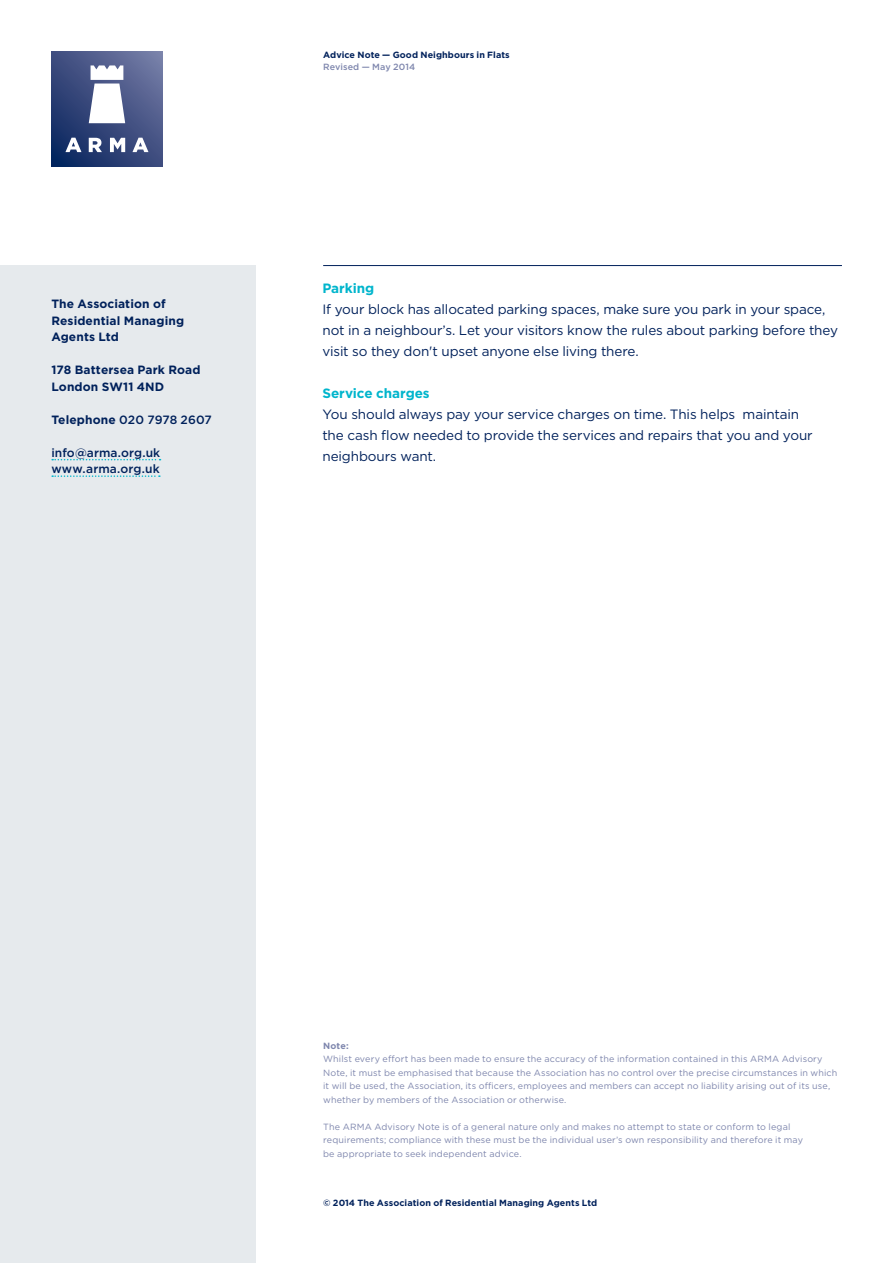
<style>
.page{position:relative;width:893px;height:1263px;background:#fff}
.page>*{position:absolute;margin:0;border:0;box-sizing:border-box;transform-origin:0 0}
.t1{font:13.5px/21px "Gotham";letter-spacing:-.01em;color:#00215b}
.t2{font:700 13.5px "Gotham";letter-spacing:-.005em;color:#00b5cc}
.t3{font:700 12px/16.5px "Gotham";letter-spacing:.01em;color:#00215b}
.t4{font:500 12px/16.5px "Gotham";letter-spacing:.005em;color:#00215b}
.t5{font:9px/13.5px "Gotham";letter-spacing:.015em;color:#7e86ad}
.t6{font:700 9px "Gotham";letter-spacing:.01em;color:#00215b}
.t7{font:500 9px "Gotham";letter-spacing:.005em;color:#7e86ad}
.t8{font:700 9px "Gotham";color:#7e86ad}
.s1{font-weight:700}
</style>
<div class="page">
<div style="left:0;top:266px;width:255px;height:997px;background:#e6eaed"></div>
<svg style="left:52px;top:459px;width:109px;height:1px"></svg>
<svg style="left:52px;top:475px;width:108px;height:2px"></svg>
<hr style="left:323px;top:265px;width:519px;height:1px;background:#00215b">
<svg style="left:51px;top:51px;width:112px;height:116px;background:#3e4e80"></svg>
<svg style="left:65px;top:65px;width:83px;height:87px"></svg>
<h2 class="t3" style="left:51px;top:296px;width:134px">The Association of<br>Residential Managing<br>Agents Ltd</h2>
<h2 class="t3" style="left:51px;top:362px;width:151px">178 Battersea Park Road<br>London SW11 4ND</h2>
<h2 class="t4" style="left:51px;top:411px;width:162px"><span class="s1">Telephone</span> 020 7978 2607</h2>
<h2 class="t4" style="left:51px;top:444px;width:110px">info@arma.org.uk www.arma.org.uk</h2>
<p class="t6" style="left:323px;top:49px;width:188px">Advice Note — Good Neighbours in Flats</p>
<p class="t7" style="left:323px;top:61px;width:93px">Revised — May 2014</p>
<h1 class="t2" style="left:322px;top:279px;width:53px">Parking</h1>
<h1 class="t1" style="left:322px;top:298px;width:517px">If your block has allocated parking spaces, make sure you park in your space, not in a neighbour’s. Let your visitors know the rules about parking before they visit so they don't upset anyone else living there.</h1>
<h1 class="t2" style="left:322px;top:384px;width:109px">Service charges</h1>
<h1 class="t1" style="left:322px;top:403px;width:492px">You should always pay your service charges on time. This helps maintain the cash flow needed to provide the services and repairs that you and your neighbours want.</h1>
<p class="t8" style="left:323px;top:1039px;width:27px">Note:</p>
<p class="t5" style="left:323px;top:1052px;width:516px">Whilst every effort has been made to ensure the accuracy of the information contained in this ARMA Advisory Note, it must be emphasised that because the Association has no control over the precise circumstances in which it will be used, the Association, its officers, employees and members can accept no liability arising out of its use, whether by members of the Association or otherwise.</p>
<p class="t5" style="left:323px;top:1119px;width:481px">The ARMA Advisory Note is of a general nature only and makes no attempt to state or conform to legal requirements; compliance with these must be the individual user’s own responsibility and therefore it may be appropriate to seek independent advice.</p>
<p class="t6" style="left:323px;top:1197px;width:276px">© 2014 The Association of Residential Managing Agents Ltd</p>
</div>
